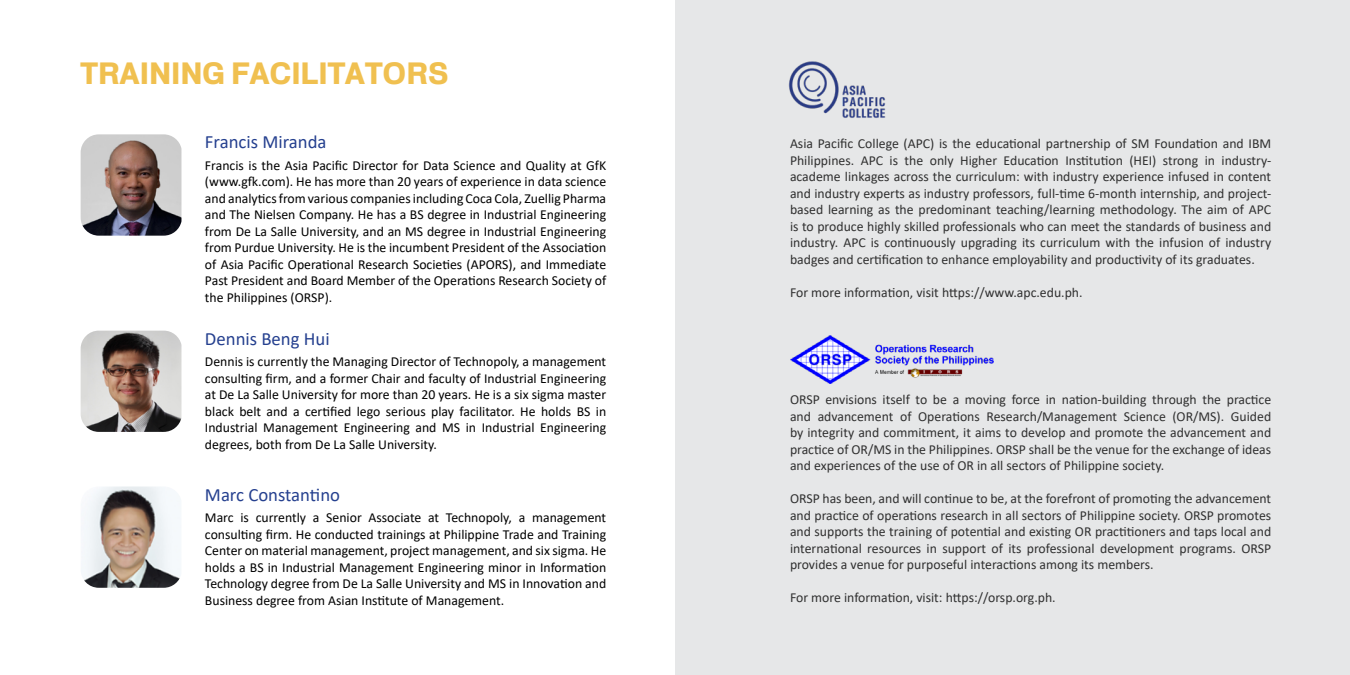
<style>
.page{position:relative;width:1350px;height:675px;background:#fff}
.page>*{position:absolute;margin:0;border:0;box-sizing:border-box;transform-origin:0 0}
.t1{font:900 30px "Heldustry FTV Basic";color:#f0c050}
.t2{font:18.75px "Calibri";color:#25408f}
.t3{font:13.75px/16.5px "Calibri";color:#303030;text-align:justify}
.t4{font:13.75px/16.5px "Calibri";color:#000;text-align:justify}
</style>
<div class="page">
<div style="left:675px;top:0;width:675px;height:675px;background:#e6e7e8"></div>
<img style="left:788px;top:61px;width:98px;height:57px">
<img style="left:790px;top:335px;width:204px;height:48px">
<img style="left:81px;top:134px;width:100px;height:102px">
<img style="left:81px;top:331px;width:100px;height:101px">
<img style="left:81px;top:487px;width:100px;height:101px">
<h1 class="t1" style="left:81px;top:56px;width:369px">TRAINING FACILITATORS</h1>
<h2 class="t2" style="left:205px;top:129px;width:123px">Francis Miranda</h2>
<p class="t4" style="left:205px;top:157px;width:403px">Francis is the Asia Pacific Director for Data Science and Quality at GfK (www.gfk.com). He has more than 20 years of experience in data science and analytics from various companies including Coca Cola, Zuellig Pharma and The Nielsen Company. He has a BS degree in Industrial Engineering from De La Salle University, and an MS degree in Industrial Engineering from Purdue University. He is the incumbent President of the Association of Asia Pacific Operational Research Societies (APORS), and Immediate Past President and Board Member of the Operations Research Society of the Philippines (ORSP).</p>
<h2 class="t2" style="left:205px;top:325px;width:126px">Dennis Beng Hui</h2>
<p class="t4" style="left:205px;top:353px;width:403px">Dennis is currently the Managing Director of Technopoly, a management consulting firm, and a former Chair and faculty of Industrial Engineering at De La Salle University for more than 20 years. He is a six sigma master black belt and a certified lego serious play facilitator. He holds BS in Industrial Management Engineering and MS in Industrial Engineering degrees, both from De La Salle University.</p>
<h2 class="t2" style="left:205px;top:481px;width:137px">Marc Constantino</h2>
<p class="t4" style="left:205px;top:509px;width:403px">Marc is currently a Senior Associate at Technopoly, a management consulting firm. He conducted trainings at Philippine Trade and Training Center on material management, project management, and six sigma. He holds a BS in Industrial Management Engineering minor in Information Technology degree from De La Salle University and MS in Innovation and Business degree from Asian Institute of Management.</p>
<p class="t3" style="left:790px;top:135px;width:483px">Asia Pacific College (APC) is the educational partnership of SM Foundation and IBM Philippines. APC is the only Higher Education Institution (HEI) strong in industry&shy;academe linkages across the curriculum: with industry experience infused in content and industry experts as industry professors, full-time 6-month internship, and project&shy;based learning as the predominant teaching/learning methodology. The aim of APC is to produce highly skilled professionals who can meet the standards of business and industry. APC is continuously upgrading its curriculum with the infusion of industry badges and certification to enhance employability and productivity of its graduates.</p>
<p class="t3" style="left:790px;top:284px;width:294px">For more information, visit https://www.apc.edu.ph.</p>
<p class="t3" style="left:790px;top:391px;width:483px">ORSP envisions itself to be a moving force in nation-building through the practice and advancement of Operations Research/Management Science (OR/MS). Guided by integrity and commitment, it aims to develop and promote the advancement and practice of OR/MS in the Philippines. ORSP shall be the venue for the exchange of ideas and experiences of the use of OR in all sectors of Philippine society.</p>
<p class="t3" style="left:790px;top:490px;width:483px">ORSP has been, and will continue to be, at the forefront of promoting the advancement and practice of operations research in all sectors of Philippine society. ORSP promotes and supports the training of potential and existing OR practitioners and taps local and international resources in support of its professional development programs. ORSP provides a venue for purposeful interactions among its members.</p>
<p class="t3" style="left:790px;top:589px;width:267px">For more information, visit: https://orsp.org.ph.</p>
</div>
